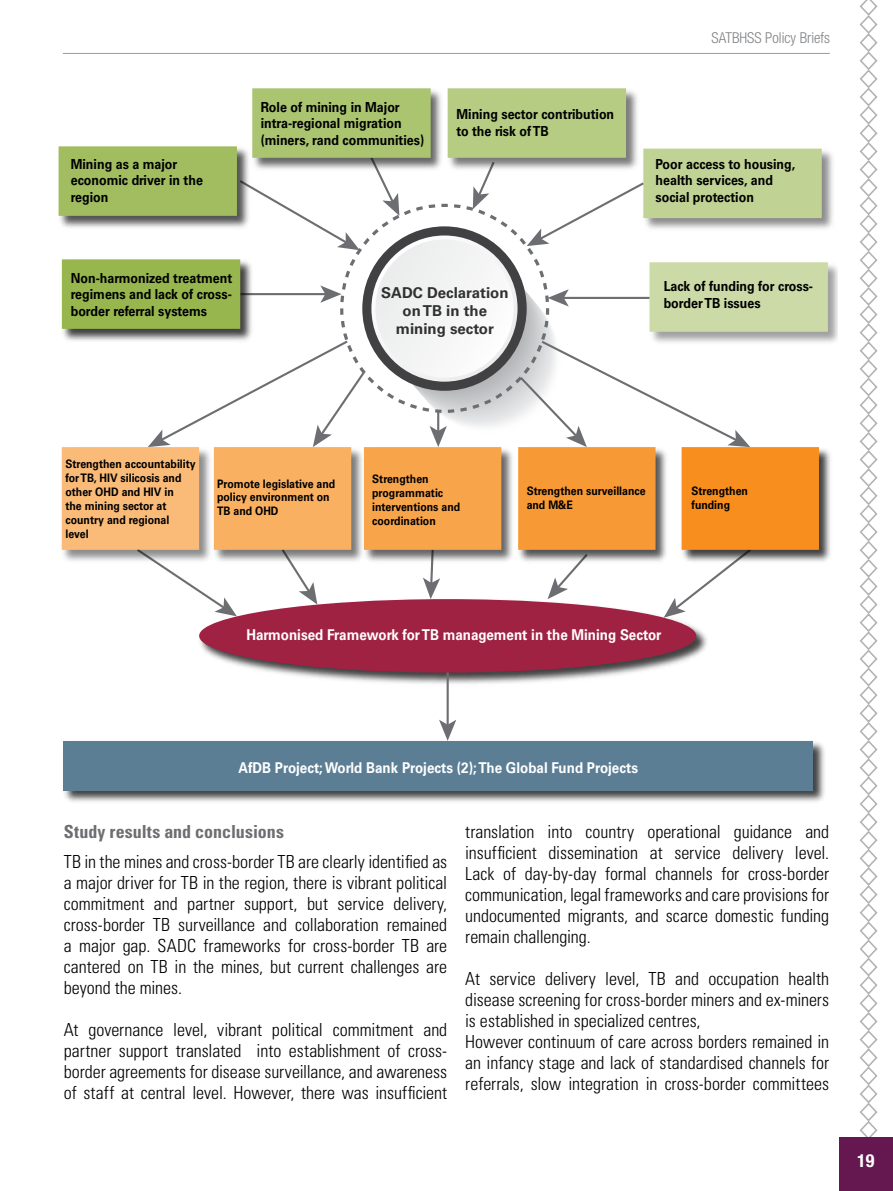
<style>
.page{position:relative;width:893px;height:1191px;background:#fff}
.page>*{position:absolute;margin:0;border:0;box-sizing:border-box;transform-origin:0 0}
.t1{font:300 condensed 18px/21px "Univers LT Std";color:#000;text-align:justify}
.t2{font:700 condensed 18px "Univers LT Std";color:#6d6e71}
.t3{font:700 condensed 18px "Helvetica Neue LT Std";color:#fff}
.t4{font:700 15px/18px "Univers";color:#000;text-align:center}
.t5{font:300 condensed 15px "Helvetica Neue LT Std";color:#808285}
.t6{font:700 14.85px "Univers";color:#fff;scale:.9 1}
.t7{font:700 13.8px/16.6px "Univers";color:#000;scale:.9 1}
.t8{font:700 11.7px/13.8px "Univers";color:#000;scale:.9 1}
</style>
<div class="page">
<svg style="left:859px;top:0;width:19px;height:1137px"></svg>
<div style="left:839px;top:1137px;width:54px;height:54px;background:#64184f"></div>
<hr style="left:63px;top:53px;width:767px;height:1px;background:#808285">
<hr style="left:240px;top:293px;width:86px;height:2px;background:#6d6e71">
<svg style="left:320px;top:285px;width:21px;height:18px"></svg>
<hr style="left:563px;top:297px;width:86px;height:2px;background:#6d6e71">
<svg style="left:548px;top:289px;width:21px;height:17px"></svg>
<div style="left:362px;top:226px;width:165px;height:165px;background:#414042;border-radius:50%"></div>
<img style="left:61px;top:259px;width:194px;height:79px">
<div style="left:62px;top:259px;width:178px;height:70px;background:#97b64d"></div>
<img style="left:58px;top:146px;width:1px;height:70px">
<img style="left:822px;top:150px;width:11px;height:79px">
<img style="left:646px;top:265px;width:192px;height:78px">
<div style="left:649px;top:262px;width:179px;height:70px;background:#cbdaa6"></div>
<img style="left:447px;top:88px;width:1px;height:70px">
<svg style="left:448px;top:88px;width:374px;height:158px"></svg>
<svg style="left:371px;top:235px;width:147px;height:147px"></svg>
<div style="left:375px;top:239px;width:139px;height:139px;background:#f2f3f3;border-radius:69px"></div>
<img style="left:501px;top:447px;width:12px;height:114px">
<img style="left:431px;top:90px;width:11px;height:79px">
<svg style="left:59px;top:88px;width:372px;height:162px"></svg>
<img style="left:819px;top:449px;width:12px;height:113px">
<img style="left:199px;top:616px;width:508px;height:71px">
<div style="left:199px;top:599px;width:497px;height:73px;background:#9f2242;border-radius:50%"></div>
<img style="left:63px;top:741px;width:762px;height:61px">
<div style="left:64px;top:741px;width:749px;height:49px;background:#5b7e95"></div>
<svg style="left:62px;top:338px;width:439px;height:278px"></svg>
<svg style="left:518px;top:339px;width:301px;height:278px"></svg>
<hr style="left:447px;top:672px;width:2px;height:54px;background:#6d6e71">
<svg style="left:439px;top:719px;width:17px;height:22px"></svg>
<p class="t7" style="left:71px;top:155px;width:148px">Mining as a major economic driver in the region</p>
<p class="t7" style="left:71px;top:270px;width:181px;text-align:justify">Non-harmonized treatment regimens and lack of cross&shy;border referral systems</p>
<p class="t7" style="left:261px;top:98px;width:183px">Role of mining in Major intra-regional migration (miners, rand communities)</p>
<p class="t7" style="left:456px;top:106px;width:177px">Mining sector contribution to the risk of TB</p>
<p class="t4" style="left:381px;top:284px;width:129px">SADC Declaration on TB in the mining sector</p>
<p class="t5" style="left:711px;top:29px;width:120px">SATBHSS Policy Briefs</p>
<p class="t7" style="left:655px;top:155px;width:157px">Poor access to housing, health services, and social protection</p>
<p class="t7" style="left:664px;top:278px;width:168px">Lack of funding for cross&shy;border TB issues</p>
<p class="t8" style="left:65px;top:457px;width:146px">Strengthen accountability for TB, HIV silicosis and other OHD and HIV in<br>the mining sector at country and regional<br>level</p>
<p class="t8" style="left:217px;top:476px;width:133px">Promote legislative and policy environment on<br>TB and OHD</p>
<p class="t8" style="left:372px;top:472px;width:99px">Strengthen programmatic interventions and coordination</p>
<p class="t8" style="left:527px;top:484px;width:134px">Strengthen surveillance and M&amp;E</p>
<p class="t8" style="left:691px;top:484px;width:64px">Strengthen funding</p>
<p class="t6" style="left:246px;top:626px;width:463px">Harmonised Framework for TB management in the Mining Sector</p>
<p class="t6" style="left:238px;top:759px;width:446px">AfDB Project; World Bank Projects (2); The Global Fund Projects</p>
<p class="t2" style="left:64px;top:820px;width:222px">Study results and conclusions</p>
<p class="t1" style="left:64px;top:851px;width:385px">TB in the mines and cross-border TB are clearly identified as a major driver for TB in the region, there is vibrant political commitment and partner support, but service delivery, cross-border TB surveillance and collaboration remained a major gap. SADC frameworks for cross-border TB are cantered on TB in the mines, but current challenges are beyond the mines.</p>
<p class="t1" style="left:64px;top:1019px;width:385px">At governance level, vibrant political commitment and partner support translated into establishment of cross&shy;border agreements for disease surveillance, and awareness of staff at central level. However, there was insufficient</p>
<p class="t1" style="left:465px;top:821px;width:365px">translation into country operational guidance and insufficient dissemination at service delivery level.<br>Lack of day-by-day formal channels for cross-border communication, legal frameworks and care provisions for undocumented migrants, and scarce domestic funding remain challenging.</p>
<p class="t1" style="left:465px;top:968px;width:365px;text-align:left">At service delivery level, TB and occupation health disease screening for cross-border miners and ex-miners is established in specialized centres,<br>However continuum of care across borders remained in an infancy stage and lack of standardised channels for referrals, slow integration in cross-border committees</p>
<p class="t3" style="left:857px;top:1149px;width:19px">19</p>
</div>
